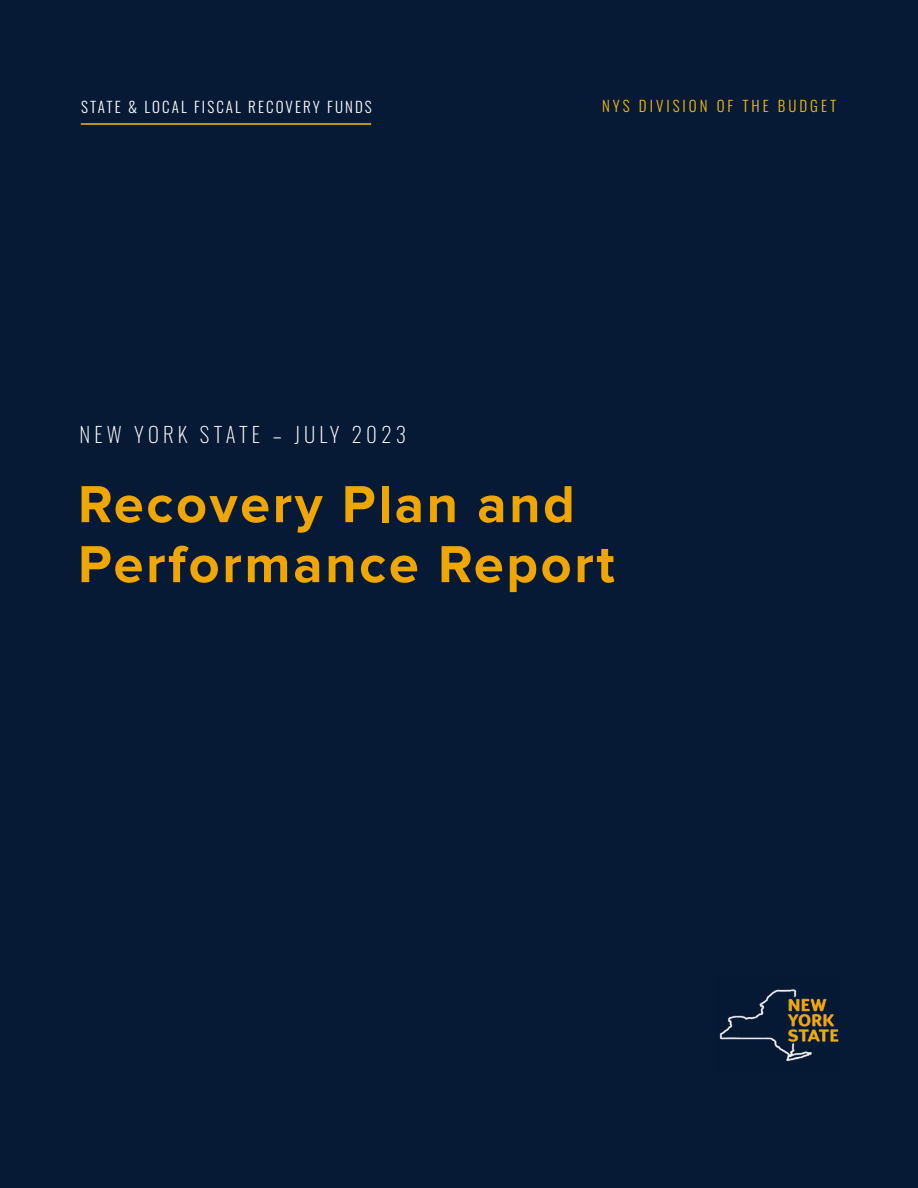
<style>
.page{position:relative;width:918px;height:1188px;background:#071a35}
.page>*{position:absolute;margin:0;border:0;box-sizing:border-box;transform-origin:0 0}
.t1{font:700 54px/60px "Proxima Nova";letter-spacing:.05em;color:#f0a600}
.t2{font:21px "Oswald";letter-spacing:.2em;color:#fff}
.t3{font:15px "Oswald";letter-spacing:.14em;color:#fff}
.t4{font:15px "Oswald";letter-spacing:.2em;color:#f5ba0f}
</style>
<div class="page">
<img style="left:719px;top:989px;width:119px;height:73px">
<hr style="left:81px;top:123px;width:290px;height:2px;background:#f5ba0f">
<p class="t3" style="left:81px;top:93px;width:292px">STATE &amp; LOCAL FISCAL RECOVERY FUNDS</p>
<p class="t4" style="left:602px;top:93px;width:236px">NYS DIVISION OF THE BUDGET</p>
<p class="t2" style="left:80px;top:416px;width:328px">NEW YORK STATE – JULY 2023</p>
<p class="t1" style="left:78px;top:477px;width:538px">Recovery Plan and<br>Performance Report</p>
</div>
